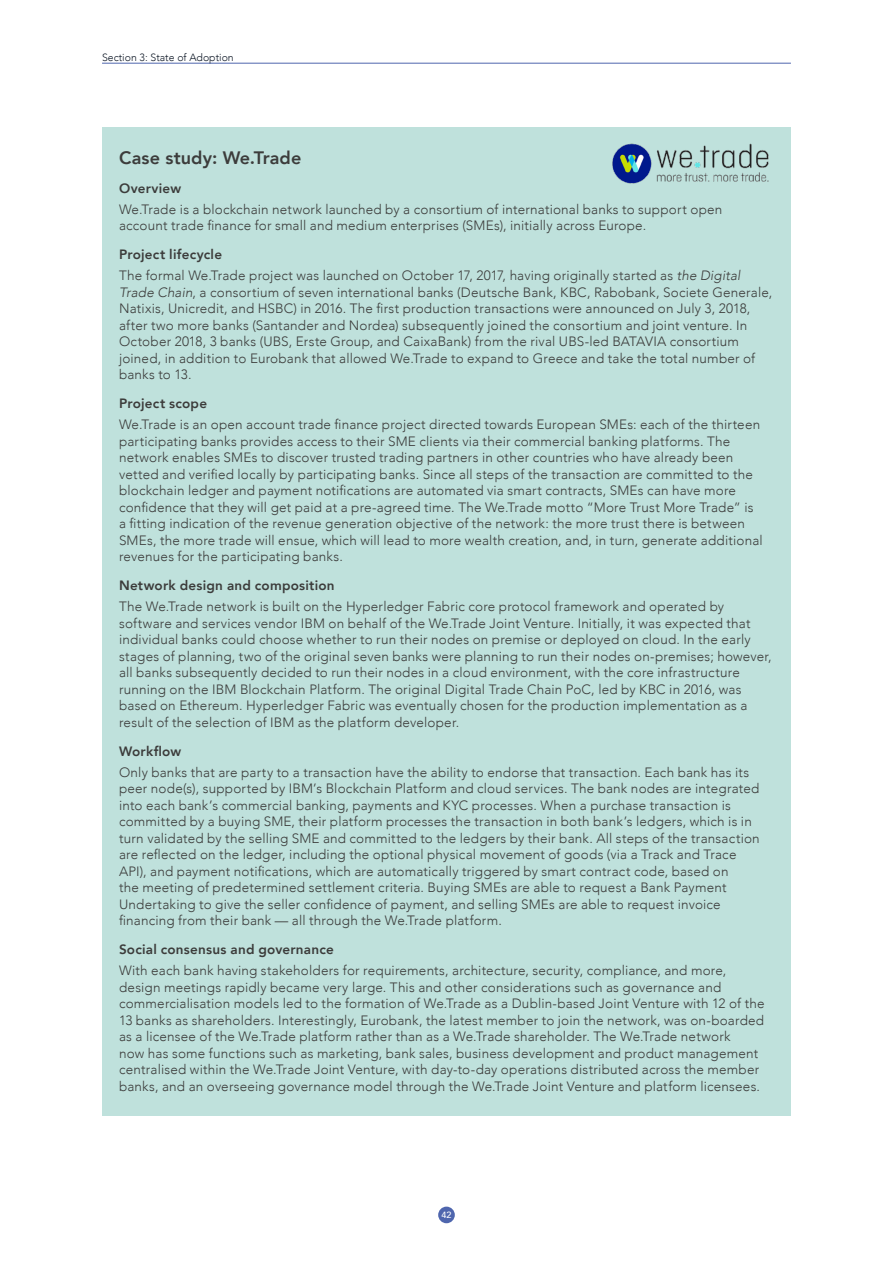
<style>
.page{position:relative;width:893px;height:1263px;background:#fff}
.page>*{position:absolute;margin:0;border:0;box-sizing:border-box;transform-origin:0 0}
.t1{font:800 18px "Avenir";letter-spacing:.005em;color:#3c3c3b}
.t2{font:300 13.5px/16.5px "Avenir";letter-spacing:.015em;color:#3c3c3b}
.t3{font:800 13.5px "Avenir";letter-spacing:.015em;color:#3c3c3b}
.t4{font:300 10.5px "Avenir";color:#0f1927}
.t5{font:500 9px "Avenir";color:#fff}
.s1{font-weight:800}
.s2{font-style:italic}
</style>
<div class="page">
<hr style="left:102px;top:63px;width:689px;height:1px;background:#4f66ae">
<div style="left:438px;top:1206px;width:17px;height:17px;background:#4f66ae;border-radius:50%"></div>
<div style="left:102px;top:128px;width:689px;height:988px;background:#bfe1dc"></div>
<img style="left:612px;top:143px;width:157px;height:41px">
<p class="t4" style="left:102px;top:51px;width:133px">Section 3: State of Adoption</p>
<h1 class="t1" style="left:119px;top:143px;width:184px">Case study: We.Trade</h1>
<p class="t3" style="left:119px;top:178px;width:64px">Overview</p>
<p class="t2" style="left:119px;top:201px;width:605px">We.Trade is a blockchain network launched by a consortium of international banks to support open account trade finance for small and medium enterprises (SMEs), initially across Europe.</p>
<p class="t2" style="left:119px;top:244px;width:623px;line-height:20.7px"><span class="s1">Project lifecycle<br></span>The formal We.Trade project was launched on October 17, 2017, having originally started as <span class="s2">the Digital</span></p>
<p class="t2" style="left:119px;top:284px;width:655px"><span class="s2">Trade Chain</span>, a consortium of seven international banks (Deutsche Bank, KBC, Rabobank, Societe Generale, Natixis, Unicredit, and HSBC) in 2016. The first production transactions were announced on July 3, 2018, after two more banks (Santander and Nordea) subsequently joined the consortium and joint venture. In October 2018, 3 banks (UBS, Erste Group, and CaixaBank) from the rival UBS-led BATAVIA consortium joined, in addition to Eurobank that allowed We.Trade to expand to Greece and take the total number of banks to 13.</p>
<p class="t3" style="left:119px;top:393px;width:90px">Project scope</p>
<p class="t2" style="left:119px;top:416px;width:645px">We.Trade is an open account trade finance project directed towards European SMEs: each of the thirteen participating banks provides access to their SME clients via their commercial banking platforms. The network enables SMEs to discover trusted trading partners in other countries who have already been vetted and verified locally by participating banks. Since all steps of the transaction are committed to the blockchain ledger and payment notifications are automated via smart contracts, SMEs can have more confidence that they will get paid at a pre-agreed time. The We.Trade motto “More Trust More Trade” is a fitting indication of the revenue generation objective of the network: the more trust there is between SMEs, the more trade will ensue, which will lead to more wealth creation, and, in turn, generate additional revenues for the participating banks.</p>
<p class="t3" style="left:119px;top:575px;width:217px">Network design and composition</p>
<p class="t2" style="left:119px;top:598px;width:654px">The We.Trade network is built on the Hyperledger Fabric core protocol framework and operated by software and services vendor IBM on behalf of the We.Trade Joint Venture. Initially, it was expected that individual banks could choose whether to run their nodes on premise or deployed on cloud. In the early stages of planning, two of the original seven banks were planning to run their nodes on-premises; however, all banks subsequently decided to run their nodes in a cloud environment, with the core infrastructure running on the IBM Blockchain Platform. The original Digital Trade Chain PoC, led by KBC in 2016, was based on Ethereum. Hyperledger Fabric was eventually chosen for the production implementation as a result of the selection of IBM as the platform developer.</p>
<p class="t3" style="left:119px;top:741px;width:64px">Workflow</p>
<p class="t2" style="left:119px;top:764px;width:642px">Only banks that are party to a transaction have the ability to endorse that transaction. Each bank has its peer node(s), supported by IBM’s Blockchain Platform and cloud services. The bank nodes are integrated into each bank’s commercial banking, payments and KYC processes. When a purchase transaction is committed by a buying SME, their platform processes the transaction in both bank’s ledgers, which is in turn validated by the selling SME and committed to the ledgers by their bank. All steps of the transaction are reflected on the ledger, including the optional physical movement of goods (via a Track and Trace API), and payment notifications, which are automatically triggered by smart contract code, based on<br>the meeting of predetermined settlement criteria. Buying SMEs are able to request a Bank Payment Undertaking to give the seller confidence of payment, and selling SMEs are able to request invoice financing from their bank — all through the We.Trade platform.</p>
<p class="t3" style="left:119px;top:939px;width:216px">Social consensus and governance</p>
<p class="t2" style="left:119px;top:962px;width:647px">With each bank having stakeholders for requirements, architecture, security, compliance, and more, design meetings rapidly became very large. This and other considerations such as governance and commercialisation models led to the formation of We.Trade as a Dublin-based Joint Venture with 12 of the 13 banks as shareholders. Interestingly, Eurobank, the latest member to join the network, was on-boarded as a licensee of the We.Trade platform rather than as a We.Trade shareholder. The We.Trade network<br>now has some functions such as marketing, bank sales, business development and product management centralised within the We.Trade Joint Venture, with day-to-day operations distributed across the member banks, and an overseeing governance model through the We.Trade Joint Venture and platform licensees.</p>
<p class="t5" style="left:441px;top:1207px;width:12px">42</p>
</div>
